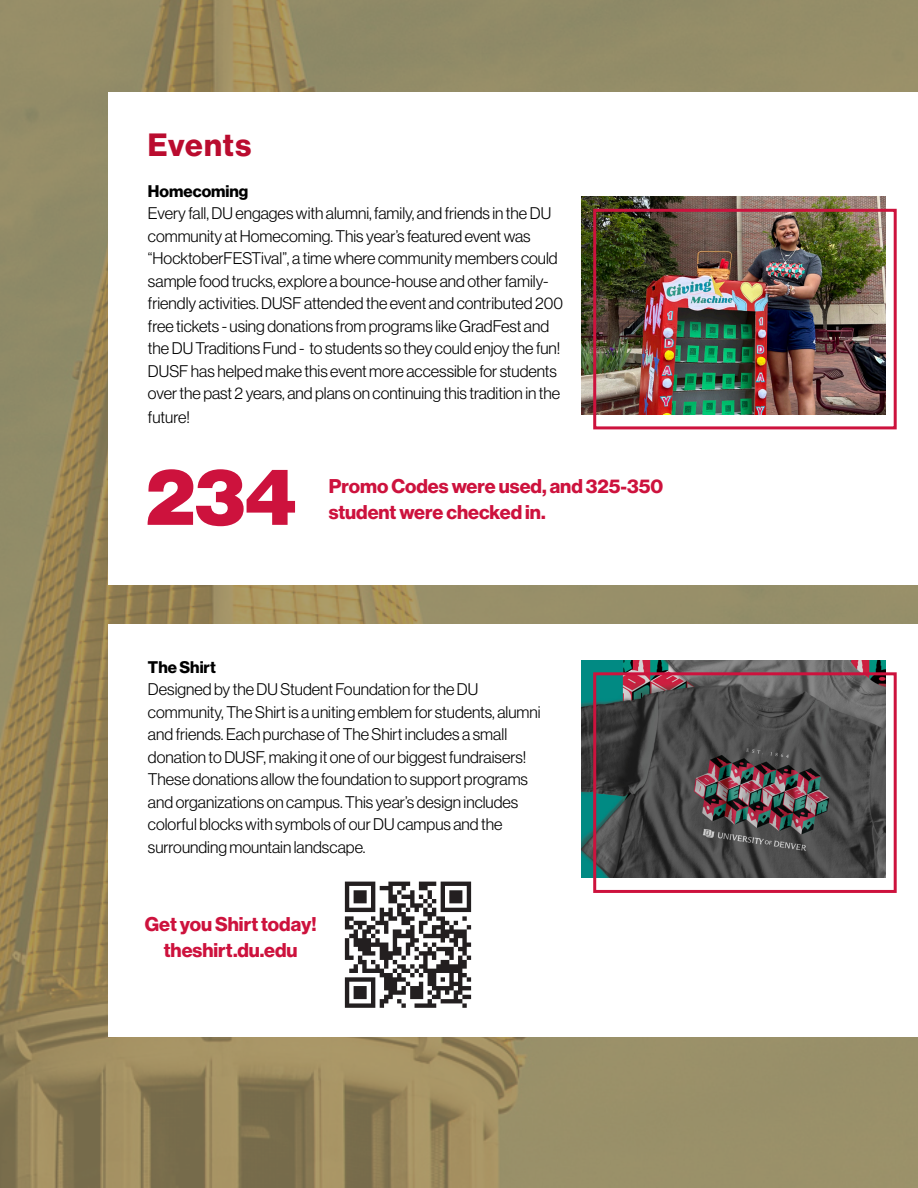
<style>
.page{position:relative;width:918px;height:1188px;background:#fff}
.page>*{position:absolute;margin:0;border:0;box-sizing:border-box;transform-origin:0 0}
.t1{font:79.5px "N Haas Grotesk DS Pro 95 Blk";color:#cd123d}
.t2{font:31.5px "N Haas Grotesk DS Pro 75 Bd";letter-spacing:.03em;color:#ba0c2f}
.t3{font:19.5px/25.5px "N Haas Grotesk DS Pro 75 Bd";color:#cd123d}
.t4{font:16.5px/22.5px "N Haas Grotesk DS Pro 45 Lt";color:#000}
.t5{font:16.5px "N Haas Grotesk DS Pro 75 Bd";color:#000}
</style>
<div class="page">
<img style="left:0;top:0;width:918px;height:1188px">
<div style="left:108px;top:93px;width:810px;height:492px;background:#fff"></div>
<img style="left:582px;top:197px;width:303px;height:217px">
<div style="left:593px;top:209px;width:304px;height:220px;border:3px solid #cd123d"></div>
<div style="left:108px;top:624px;width:810px;height:413px;background:#fff"></div>
<img style="left:582px;top:660px;width:303px;height:218px">
<div style="left:593px;top:672px;width:304px;height:221px;border:3px solid #cd123d"></div>
<svg style="left:345px;top:882px;width:126px;height:126px"></svg>
<p class="t2" style="left:148px;top:127px;width:105px">Events</p>
<p class="t5" style="left:148px;top:182px;width:102px">Homecoming</p>
<p class="t4" style="left:148px;top:202px;width:417px">Every fall, DU engages with alumni, family, and friends in the DU community at Homecoming. This year’s featured event was “HocktoberFESTival”, a time where community members could sample food trucks, explore a bounce-house and other family&shy;friendly activities. DUSF attended the event and contributed 200 free tickets - using donations from programs like GradFest and the DU Traditions Fund - to students so they could enjoy the fun!<br>DUSF has helped make this event more accessible for students over the past 2 years, and plans on continuing this tradition in the</p>
<p class="t4" style="left:148px;top:406px;width:43px">future!</p>
<p class="t1" style="left:146px;top:450px;width:152px">234</p>
<p class="t3" style="left:329px;top:474px;width:336px">Promo Codes were used, and 325-350 student were checked in.</p>
<p class="t5" style="left:148px;top:657px;width:69px">The Shirt</p>
<p class="t4" style="left:148px;top:678px;width:394px">Designed by the DU Student Foundation for the DU community, The Shirt is a uniting emblem for students, alumni and friends. Each purchase of The Shirt includes a small donation to DUSF, making it one of our biggest fundraisers!<br>These donations allow the foundation to support programs and organizations on campus. This year’s design includes colorful blocks with symbols of our DU campus and the surrounding mountain landscape.</p>
<p class="t3" style="left:145px;top:912px;width:173px">Get you Shirt today!</p>
<p class="t3" style="left:164px;top:937px;width:135px">theshirt.du.edu</p>
</div>
